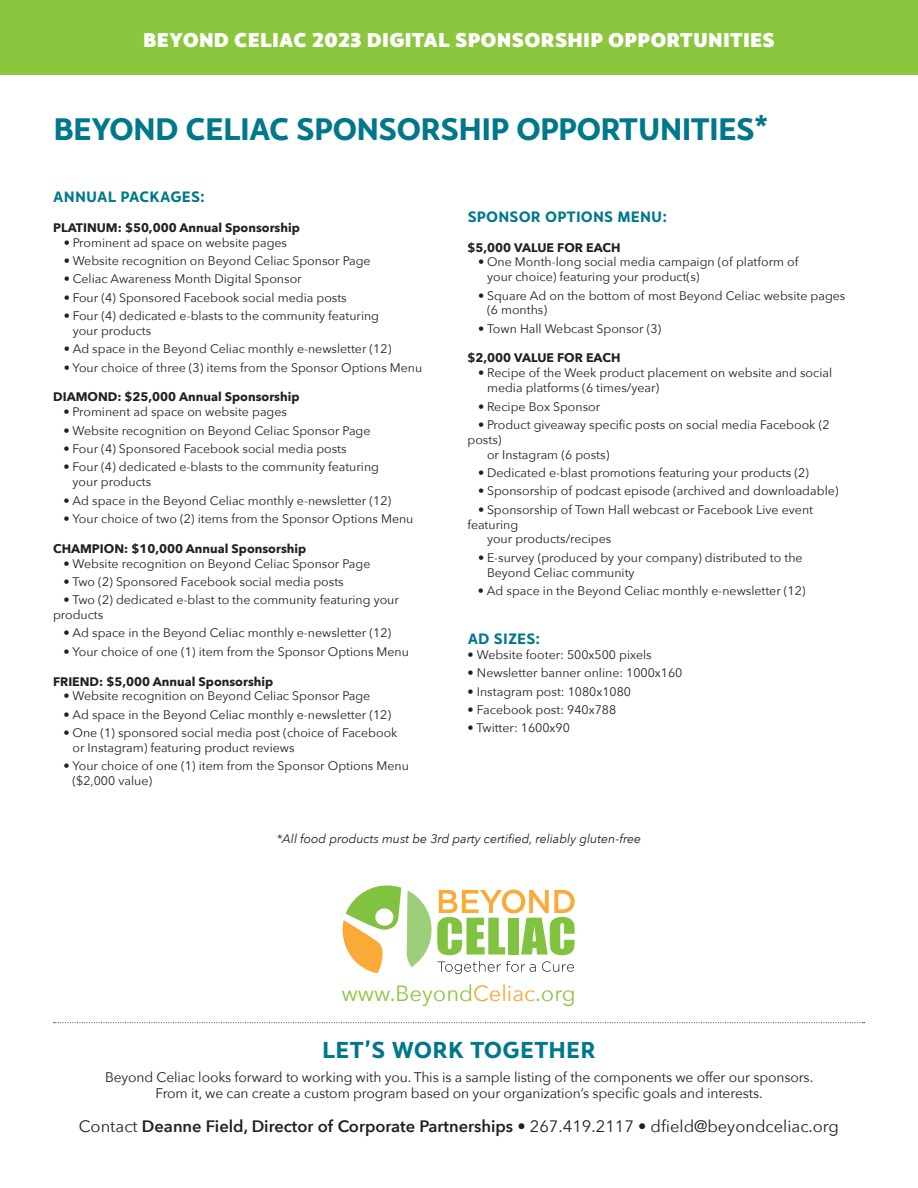
<style>
.page{position:relative;width:918px;height:1188px;background:#fff}
.page>*{position:absolute;margin:0;border:0;box-sizing:border-box;transform-origin:0 0}
.t1{font:700 33.3px "Monsal Gothic";letter-spacing:-.025em;color:#00788b}
.t2{font:700 24.75px "Monsal Gothic";letter-spacing:.01em;color:#00788b}
.t3{font:22.05px "Avenir Next";color:#8bc63e}
.t4{font:800 21.3px "Monsal Gothic";letter-spacing:.01em;color:#fff}
.t5{font:16.5px "Avenir Next";color:#231f20}
.t6{font:700 16.2px "Monsal Gothic";letter-spacing:.01em;color:#00788b}
.t7{font:13.8px/16.6px "Avenir Next";letter-spacing:-.01em;color:#231f20;text-align:center}
.t8{font:12.3px/14.9px "Avenir Next";color:#231f20}
.t9{font:700 12.3px "Avenir Next";color:#231f20}
.t10{font:italic 12.3px "Avenir Next";color:#231f20}
.s1{color:#faa633}
.s2{font-weight:600}
.s3{font-weight:700}
</style>
<div class="page">
<svg style="left:54px;top:1022px;width:811px;height:1px"></svg>
<div style="left:0;top:0;width:918px;height:75px;background:#8bc63e"></div>
<svg style="left:343px;top:885px;width:58px;height:88px"></svg>
<svg style="left:407px;top:890px;width:168px;height:84px"></svg>
<h3 class="t4" style="left:143px;top:25px;width:633px">BEYOND CELIAC 2023 DIGITAL SPONSORSHIP OPPORTUNITIES</h3>
<h1 class="t1" style="left:53px;top:107px;width:717px">BEYOND CELIAC SPONSORSHIP OPPORTUNITIES*</h1>
<h3 class="t6" style="left:53px;top:186px;width:153px">ANNUAL PACKAGES:</h3>
<p class="t9" style="left:53px;top:217px;width:248px">PLATINUM: $50,000 Annual Sponsorship</p>
<p class="t8" style="left:64px;top:234px;width:225px">• Prominent ad space on website pages</p>
<p class="t8" style="left:64px;top:253px;width:308px">• Website recognition on Beyond Celiac Sponsor Page</p>
<p class="t8" style="left:64px;top:271px;width:239px">• Celiac Awareness Month Digital Sponsor</p>
<p class="t8" style="left:64px;top:290px;width:285px">• Four (4) Sponsored Facebook social media posts</p>
<p class="t8" style="left:73px;top:308px;width:308px;text-indent:-9px">• Four (4) dedicated e-blasts to the community featuring your products</p>
<p class="t8" style="left:64px;top:341px;width:329px">• Ad space in the Beyond Celiac monthly e-newsletter (12)</p>
<p class="t8" style="left:64px;top:360px;width:360px">• Your choice of three (3) items from the Sponsor Options Menu</p>
<p class="t9" style="left:53px;top:387px;width:248px">DIAMOND: $25,000 Annual Sponsorship</p>
<p class="t8" style="left:64px;top:404px;width:225px">• Prominent ad space on website pages</p>
<p class="t8" style="left:64px;top:422px;width:308px">• Website recognition on Beyond Celiac Sponsor Page</p>
<p class="t8" style="left:64px;top:441px;width:285px">• Four (4) Sponsored Facebook social media posts</p>
<p class="t8" style="left:73px;top:459px;width:308px;text-indent:-9px">• Four (4) dedicated e-blasts to the community featuring your products</p>
<p class="t8" style="left:64px;top:492px;width:329px">• Ad space in the Beyond Celiac monthly e-newsletter (12)</p>
<p class="t8" style="left:64px;top:511px;width:351px">• Your choice of two (2) items from the Sponsor Options Menu</p>
<p class="t9" style="left:53px;top:538px;width:255px">CHAMPION: $10,000 Annual Sponsorship</p>
<p class="t8" style="left:64px;top:555px;width:308px">• Website recognition on Beyond Celiac Sponsor Page</p>
<p class="t8" style="left:64px;top:574px;width:282px">• Two (2) Sponsored Facebook social media posts</p>
<p class="t8" style="left:53px;top:592px;width:347px;text-indent:11px">• Two (2) dedicated e-blast to the community featuring your products</p>
<p class="t8" style="left:64px;top:625px;width:329px">• Ad space in the Beyond Celiac monthly e-newsletter (12)</p>
<p class="t8" style="left:64px;top:644px;width:347px">• Your choice of one (1) item from the Sponsor Options Menu</p>
<p class="t9" style="left:53px;top:671px;width:222px">FRIEND: $5,000 Annual Sponsorship</p>
<p class="t8" style="left:64px;top:688px;width:308px">• Website recognition on Beyond Celiac Sponsor Page</p>
<p class="t8" style="left:64px;top:707px;width:329px">• Ad space in the Beyond Celiac monthly e-newsletter (12)</p>
<p class="t8" style="left:72px;top:725px;width:327px;text-indent:-9px">• One (1) sponsored social media post (choice of Facebook or Instagram) featuring product reviews</p>
<p class="t8" style="left:72px;top:758px;width:338px;text-indent:-9px">• Your choice of one (1) item from the Sponsor Options Menu ($2,000 value)</p>
<h3 class="t6" style="left:468px;top:206px;width:201px">SPONSOR OPTIONS MENU:</h3>
<p class="t9" style="left:468px;top:237px;width:154px">$5,000 VALUE FOR EACH</p>
<p class="t8" style="left:487px;top:254px;width:313px;text-indent:-9px">• One Month-long social media campaign (of platform of your choice) featuring your product(s)</p>
<p class="t8" style="left:487px;top:287px;width:360px;text-indent:-9px">• Square Ad on the bottom of most Beyond Celiac website pages (6 months)</p>
<p class="t8" style="left:478px;top:321px;width:185px">• Town Hall Webcast Sponsor (3)</p>
<p class="t9" style="left:468px;top:348px;width:154px">$2,000 VALUE FOR EACH</p>
<p class="t8" style="left:487px;top:365px;width:347px;text-indent:-9px">• Recipe of the Week product placement on website and social media platforms (6 times/year)</p>
<p class="t8" style="left:478px;top:398px;width:124px">• Recipe Box Sponsor</p>
<p class="t8" style="left:478px;top:417px;width:353px">• Product giveaway specific posts on social media Facebook (2</p>
<p class="t8" style="left:468px;top:432px;width:36px">posts)</p>
<p class="t8" style="left:487px;top:446px;width:124px">or Instagram (6 posts)</p>
<p class="t8" style="left:478px;top:465px;width:332px">• Dedicated e-blast promotions featuring your products (2)</p>
<p class="t8" style="left:478px;top:483px;width:362px">• Sponsorship of podcast episode (archived and downloadable)</p>
<p class="t8" style="left:478px;top:501px;width:337px">• Sponsorship of Town Hall webcast or Facebook Live event</p>
<p class="t8" style="left:468px;top:516px;width:52px">featuring</p>
<p class="t8" style="left:487px;top:531px;width:126px">your products/recipes</p>
<p class="t8" style="left:487px;top:550px;width:317px;text-indent:-9px">• E-survey (produced by your company) distributed to the<br>Beyond Celiac community</p>
<p class="t8" style="left:478px;top:583px;width:329px">• Ad space in the Beyond Celiac monthly e-newsletter (12)</p>
<h3 class="t6" style="left:468px;top:628px;width:74px">AD SIZES:</h3>
<p class="t8" style="left:468px;top:647px;width:186px">• Website footer: 500x500 pixels</p>
<p class="t8" style="left:468px;top:665px;width:216px">• Newsletter banner online: 1000x160</p>
<p class="t8" style="left:468px;top:683px;width:165px">• Instagram post: 1080x1080</p>
<p class="t8" style="left:468px;top:702px;width:150px">• Facebook post: 940x788</p>
<p class="t8" style="left:468px;top:720px;width:104px">• Twitter: 1600x90</p>
<p class="t10" style="left:277px;top:828px;width:366px">*All food products must be 3rd party certified, reliably gluten-free</p>
<h3 class="t3" style="left:341px;top:975px;width:236px">www.Beyond<span class="s1">Celiac</span>.org</h3>
<h2 class="t2" style="left:322px;top:1034px;width:275px">LET’S WORK TOGETHER</h2>
<p class="t7" style="left:105px;top:1068px;width:710px">Beyond Celiac looks forward to working with you. This is a sample listing of the components we offer our sponsors.<br>From it, we can create a custom program based on your organization’s specific goals and interests.</p>
<h3 class="t5" style="left:79px;top:1112px;width:762px">Contact <span class="s2">Deanne Field, Director of Corporate Partnerships</span> <span class="s3">•</span> 267.419.2117 • dfield@beyondceliac.org</h3>
</div>
